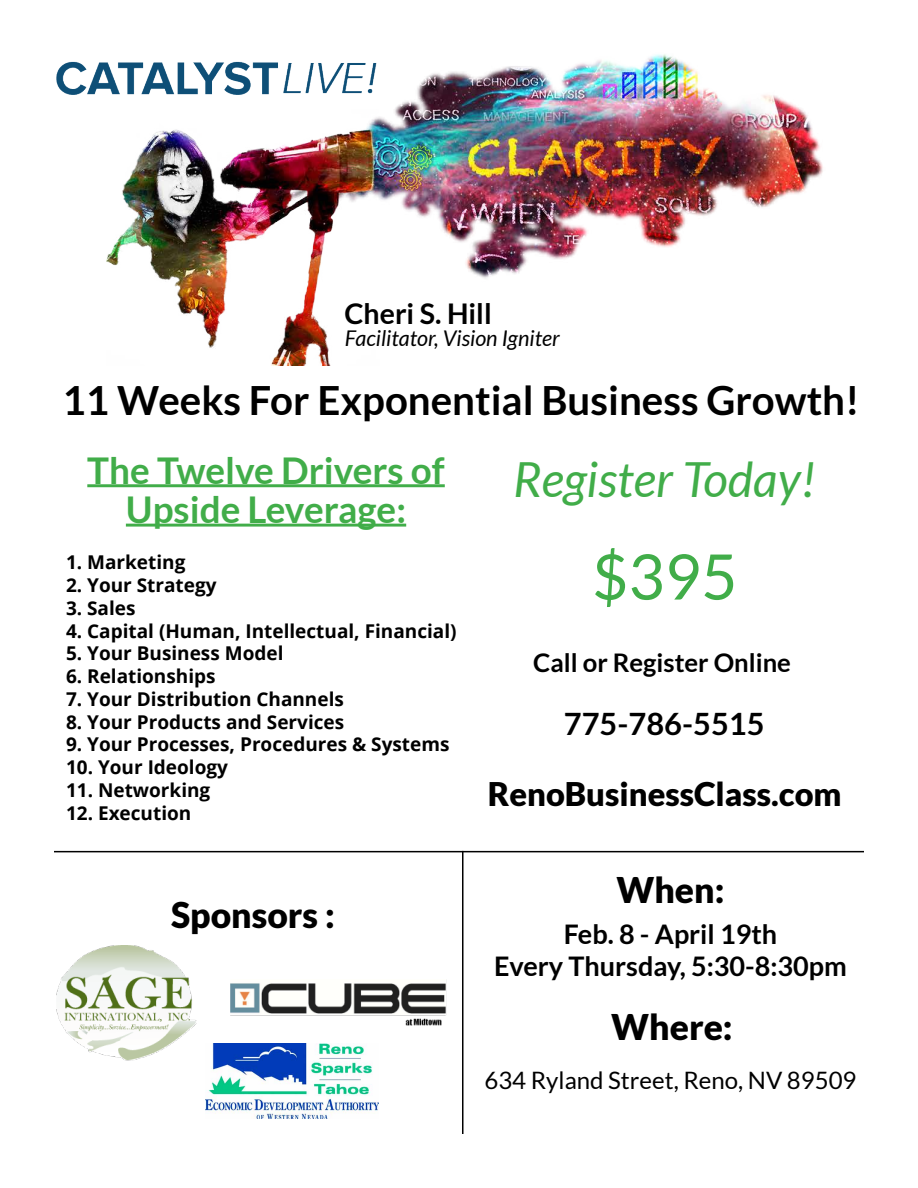
<style>
.page{position:relative;width:918px;height:1188px;background:#fff}
.page>*{position:absolute;margin:0;border:0;box-sizing:border-box;transform-origin:0 0}
.t1{font:62.85px "Lato";color:#41ad49}
.t2{font:italic 48.45px "Lato";color:#41ad49}
.t3{font:700 40.35px "Lato";color:#000}
.t4{font:700 36.9px/39.3px "Lato";color:#41ad49;text-align:center}
.t5{font:900 35.4px "Lato";color:#000}
.t6{font:900 32.55px "Lato";color:#000}
.t7{font:700 30.75px "Lato";color:#000}
.t8{font:700 28.5px "Lato";color:#000}
.t9{font:700 27px/32.4px "Lato";color:#000;text-align:center}
.t10{font:700 25.65px "Lato";color:#000}
.t11{font:24px "Lato";color:#000}
.t12{font:italic 21.6px "Lato";color:#000}
.t13{font:700 19.05px "Open Sans";color:#000}
</style>
<div class="page">
<img style="left:56px;top:61px;width:50px;height:34px">
<hr style="left:87px;top:484px;width:358px;height:3px;background:#41ad49">
<hr style="left:126px;top:524px;width:280px;height:3px;background:#41ad49">
<img style="left:56px;top:945px;width:141px;height:116px">
<hr style="left:54px;top:851px;width:810px;height:1px;background:#000">
<hr style="left:462px;top:851px;width:2px;height:283px;background:#000">
<img style="left:106px;top:54px;width:717px;height:312px">
<img style="left:230px;top:983px;width:216px;height:43px">
<img style="left:205px;top:1044px;width:173px;height:74px">
<h3 class="t8" style="left:345px;top:298px;width:149px">Cheri S. Hill</h3>
<p class="t12" style="left:345px;top:326px;width:216px">Facilitator, Vision Igniter</p>
<h3 class="t3" style="left:63px;top:377px;width:799px">11 Weeks For Exponential Business Growth!</h3>
<h3 class="t4" style="left:87px;top:450px;width:359px">The Twelve Drivers of<br>Upside Leverage:</h3>
<h2 class="t2" style="left:513px;top:452px;width:305px">Register Today!</h2>
<h1 class="t1" style="left:592px;top:542px;width:147px">$395</h1>
<p class="t13" style="left:66px;top:549px;width:121px">1. Marketing</p>
<p class="t13" style="left:66px;top:572px;width:152px">2. Your Strategy</p>
<p class="t13" style="left:66px;top:594px;width:71px">3. Sales</p>
<p class="t13" style="left:66px;top:617px;width:392px">4. Capital (Human, Intellectual, Financial)</p>
<p class="t13" style="left:66px;top:640px;width:219px">5. Your Business Model</p>
<p class="t13" style="left:66px;top:663px;width:151px">6. Relationships</p>
<p class="t13" style="left:66px;top:686px;width:279px">7. Your Distribution Channels</p>
<p class="t13" style="left:66px;top:708px;width:280px">8. Your Products and Services</p>
<p class="t13" style="left:66px;top:731px;width:385px">9. Your Processes, Procedures &amp; Systems</p>
<p class="t13" style="left:66px;top:754px;width:164px">10. Your Ideology</p>
<p class="t13" style="left:66px;top:777px;width:146px">11. Networking</p>
<p class="t13" style="left:66px;top:799px;width:127px">12. Execution</p>
<h3 class="t10" style="left:533px;top:648px;width:259px">Call or Register Online</h3>
<h3 class="t7" style="left:564px;top:706px;width:202px">775-786-5515</h3>
<h3 class="t6" style="left:488px;top:775px;width:356px">RenoBusinessClass.com</h3>
<h3 class="t5" style="left:171px;top:894px;width:165px">Sponsors :</h3>
<h3 class="t5" style="left:616px;top:870px;width:110px">When:</h3>
<h3 class="t9" style="left:494px;top:917px;width:354px">Feb. 8 - April 19th<br>Every Thursday, 5:30-8:30pm</h3>
<h3 class="t5" style="left:611px;top:1006px;width:123px">Where:</h3>
<p class="t11" style="left:484px;top:1066px;width:374px">634 Ryland Street, Reno, NV 89509</p>
</div>
